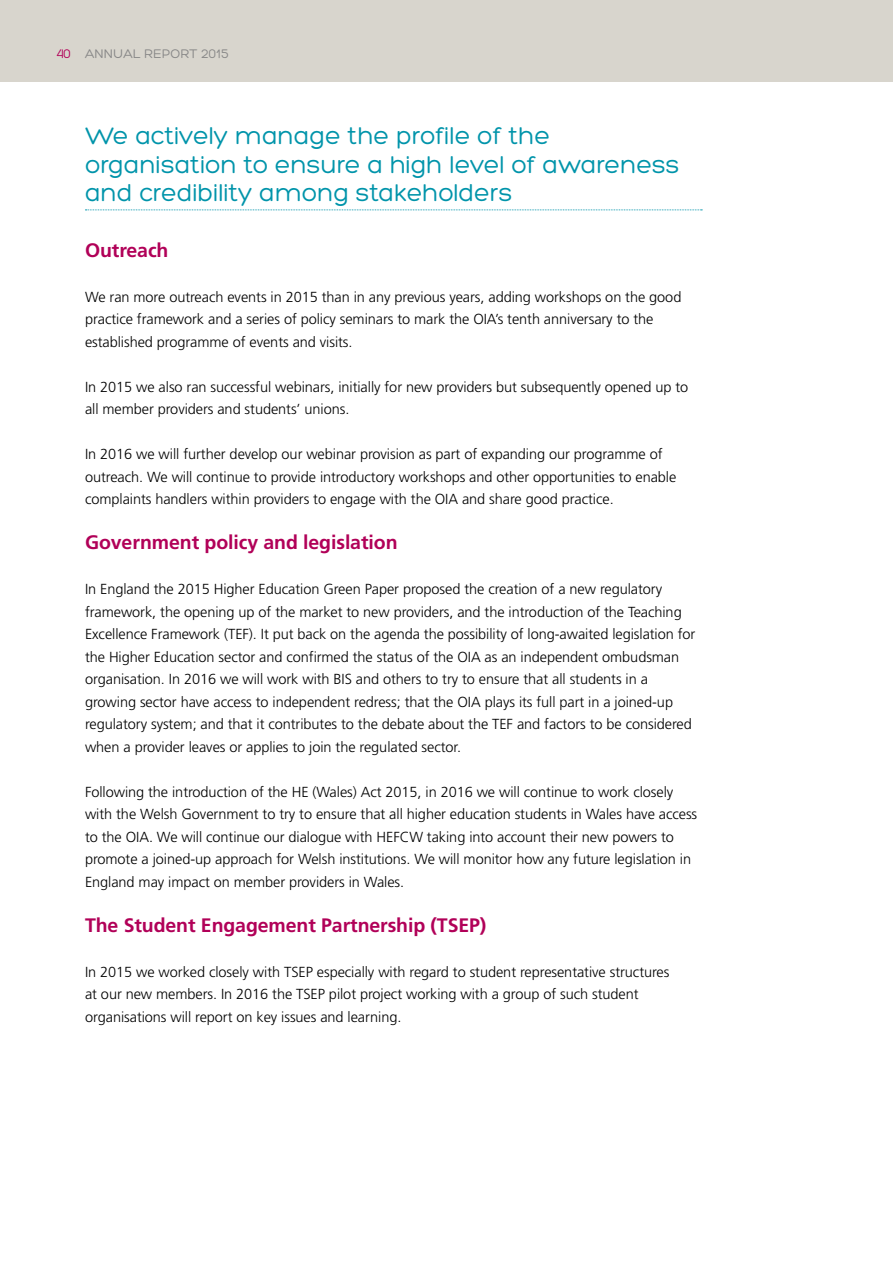
<style>
.page{position:relative;width:893px;height:1263px;background:#fff}
.page>*{position:absolute;margin:0;border:0;box-sizing:border-box;transform-origin:0 0}
.t1{font:25.5px/28.5px "Hero";letter-spacing:-.005em;color:#0094aa}
.t2{font:700 19.5px "Frutiger";letter-spacing:-.005em;color:#b10058}
.t3{font:300 14.55px/22.5px "Frutiger";letter-spacing:-.005em;color:#000}
.t4{font:13.5px "Hero";color:#878787}
.s1{color:#b10058}
</style>
<div class="page">
<div style="left:0;top:0;width:893px;height:81px;background:#d8d5cd"></div>
<svg style="left:85px;top:210px;width:617px;height:1px"></svg>
<p class="t4" style="left:57px;top:47px;width:174px"><span class="s1">40</span> ANNUAL REPORT 2015</p>
<h1 class="t1" style="left:85px;top:122px;width:596px">We actively manage the profile of the organisation to ensure a high level of awareness and credibility among stakeholders</h1>
<h2 class="t2" style="left:85px;top:238px;width:85px">Outreach</h2>
<p class="t3" style="left:85px;top:285px;width:598px">We ran more outreach events in 2015 than in any previous years, adding workshops on the good practice framework and a series of policy seminars to mark the OIA’s tenth anniversary to the established programme of events and visits.</p>
<p class="t3" style="left:85px;top:375px;width:605px">In 2015 we also ran successful webinars, initially for new providers but subsequently opened up to all member providers and students’ unions.</p>
<p class="t3" style="left:85px;top:443px;width:593px">In 2016 we will further develop our webinar provision as part of expanding our programme of outreach. We will continue to provide introductory workshops and other opportunities to enable complaints handlers within providers to engage with the OIA and share good practice.</p>
<h2 class="t2" style="left:85px;top:531px;width:314px">Government policy and legislation</h2>
<p class="t3" style="left:85px;top:578px;width:612px">In England the 2015 Higher Education Green Paper proposed the creation of a new regulatory framework, the opening up of the market to new providers, and the introduction of the Teaching Excellence Framework (TEF). It put back on the agenda the possibility of long-awaited legislation for the Higher Education sector and confirmed the status of the OIA as an independent ombudsman organisation. In 2016 we will work with BIS and others to try to ensure that all students in a growing sector have access to independent redress; that the OIA plays its full part in a joined-up regulatory system; and that it contributes to the debate about the TEF and factors to be considered when a provider leaves or applies to join the regulated sector.</p>
<p class="t3" style="left:85px;top:780px;width:614px">Following the introduction of the HE (Wales) Act 2015, in 2016 we will continue to work closely with the Welsh Government to try to ensure that all higher education students in Wales have access to the OIA. We will continue our dialogue with HEFCW taking into account their new powers to promote a joined-up approach for Welsh institutions. We will monitor how any future legislation in England may impact on member providers in Wales.</p>
<h2 class="t2" style="left:85px;top:913px;width:403px">The Student Engagement Partnership (TSEP)</h2>
<p class="t3" style="left:85px;top:960px;width:586px">In 2015 we worked closely with TSEP especially with regard to student representative structures at our new members. In 2016 the TSEP pilot project working with a group of such student organisations will report on key issues and learning.</p>
</div>
